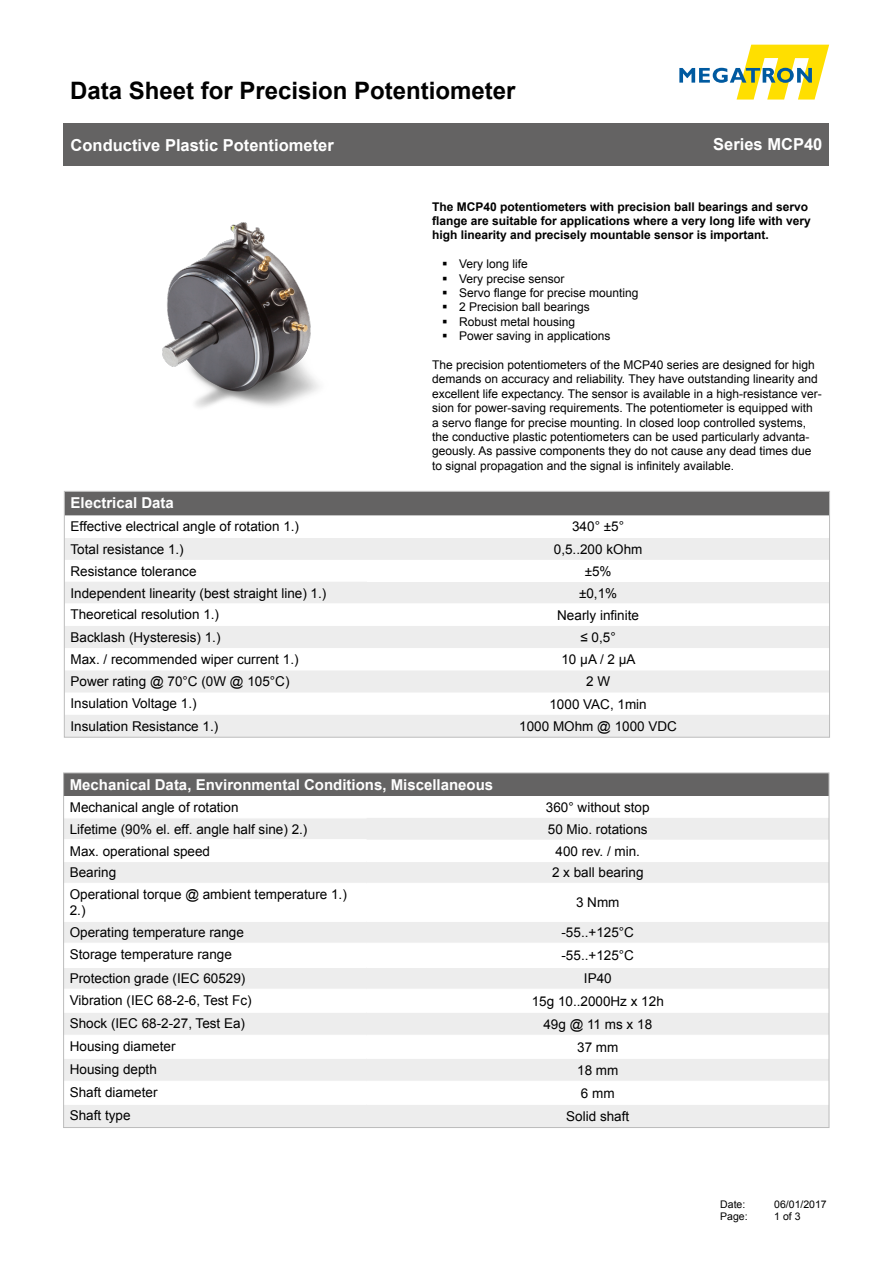
<style>
.page{position:relative;width:893px;height:1263px;background:#fff}
.page>*{position:absolute;margin:0;border:0;box-sizing:border-box;transform-origin:0 0}
.t1{font:700 24px "Arial";color:#000}
.t2{font:700 16.5px "Arial";color:#fff}
.t3{font:700 15px "Arial";color:#fff}
.t4{font:13.5px/16.2px "Arial";color:#000}
.t5{font:12px/14.4px "Arial";color:#000}
.t6{font:700 12px/14.4px "Arial";color:#000}
.t7{font:10.5px "Arial";color:#000}
</style>
<div class="page">
<svg style="left:679px;top:45px;width:150px;height:55px"></svg>
<div style="left:64px;top:123px;width:765px;height:43px;background:#646363"></div>
<div style="left:66px;top:493px;width:762px;height:23px;background:#646363"></div>
<svg style="left:66px;top:538px;width:762px;height:197px;fill:#ededed"></svg>
<div style="left:367px;top:560px;width:462px;height:22px;background:#fff"></div>
<svg style="left:66px;top:603px;width:762px;height:23px"></svg>
<svg style="left:66px;top:648px;width:762px;height:22px"></svg>
<div style="left:64px;top:491px;width:766px;height:246px;border:1px solid #bcbcbc"></div>
<div style="left:64px;top:773px;width:765px;height:23px;background:#646363"></div>
<svg style="left:65px;top:818px;width:762px;height:308px;fill:#f2f2f2"></svg>
<hr style="left:64px;top:839px;width:303px;height:1px;background:#fff">
<hr style="left:64px;top:861px;width:303px;height:1px;background:#fff">
<hr style="left:367px;top:861px;width:462px;height:1px;background:#fff">
<hr style="left:64px;top:883px;width:303px;height:1px;background:#fff">
<hr style="left:367px;top:883px;width:462px;height:1px;background:#fff">
<hr style="left:64px;top:921px;width:303px;height:1px;background:#fff">
<hr style="left:367px;top:921px;width:462px;height:1px;background:#fff">
<hr style="left:64px;top:943px;width:303px;height:1px;background:#fff">
<hr style="left:367px;top:943px;width:462px;height:1px;background:#fff">
<hr style="left:64px;top:967px;width:303px;height:1px;background:#fff">
<hr style="left:367px;top:967px;width:462px;height:1px;background:#fff">
<hr style="left:64px;top:989px;width:303px;height:1px;background:#fff">
<hr style="left:367px;top:989px;width:462px;height:1px;background:#fff">
<hr style="left:64px;top:1012px;width:303px;height:1px;background:#fff">
<hr style="left:367px;top:1012px;width:462px;height:1px;background:#fff">
<hr style="left:64px;top:1035px;width:303px;height:1px;background:#fff">
<hr style="left:367px;top:1035px;width:462px;height:1px;background:#fff">
<hr style="left:64px;top:1058px;width:303px;height:1px;background:#fff">
<hr style="left:367px;top:1058px;width:462px;height:1px;background:#fff">
<hr style="left:64px;top:1081px;width:303px;height:1px;background:#fff">
<hr style="left:367px;top:1081px;width:462px;height:1px;background:#fff">
<hr style="left:64px;top:1104px;width:303px;height:1px;background:#fff">
<hr style="left:367px;top:1104px;width:462px;height:1px;background:#fff">
<img style="left:162px;top:222px;width:157px;height:186px">
<h1 class="t1" style="left:70px;top:74px;width:447px">Data Sheet for Precision Potentiometer</h1>
<p class="t2" style="left:71px;top:134px;width:265px">Conductive Plastic Potentiometer</p>
<p class="t2" style="left:713px;top:133px;width:111px">Series MCP40</p>
<p class="t6" style="left:432px;top:199px;width:380px">The MCP40 potentiometers with precision ball bearings and servo flange are suitable for applications where a very long life with very high linearity and precisely mountable sensor is important.</p>
<p class="t5" style="left:459px;top:257px;width:70px">Very long life</p>
<p class="t5" style="left:459px;top:271px;width:107px">Very precise sensor</p>
<p class="t5" style="left:459px;top:286px;width:181px">Servo flange for precise mounting</p>
<p class="t5" style="left:459px;top:300px;width:132px">2 Precision ball bearings</p>
<p class="t5" style="left:459px;top:314px;width:118px">Robust metal housing</p>
<p class="t5" style="left:459px;top:329px;width:153px">Power saving in applications</p>
<p class="t5" style="left:432px;top:358px;width:391px">The precision potentiometers of the MCP40 series are designed for high demands on accuracy and reliability. They have outstanding linearity and excellent life expectancy. The sensor is available in a high-resistance ver&shy;sion for power-saving requirements. The potentiometer is equipped with a servo flange for precise mounting. In closed loop controlled systems, the conductive plastic potentiometers can be used particularly advanta&shy;geously. As passive components they do not cause any dead times due to signal propagation and the signal is infinitely available.</p>
<p class="t3" style="left:71px;top:493px;width:105px">Electrical Data</p>
<p class="t4" style="left:71px;top:519px;width:230px">Effective electrical angle of rotation 1.)</p>
<p class="t4" style="left:572px;top:519px;width:53px">340° ±5°</p>
<p class="t4" style="left:71px;top:541px;width:115px">Total resistance 1.)</p>
<p class="t4" style="left:554px;top:541px;width:90px">0,5..200 kOhm</p>
<p class="t4" style="left:71px;top:563px;width:128px">Resistance tolerance</p>
<p class="t4" style="left:585px;top:563px;width:28px">±5%</p>
<p class="t4" style="left:71px;top:585px;width:257px">Independent linearity (best straight line) 1.)</p>
<p class="t4" style="left:579px;top:585px;width:40px">±0,1%</p>
<p class="t4" style="left:71px;top:607px;width:150px">Theoretical resolution 1.)</p>
<p class="t4" style="left:557px;top:607px;width:83px">Nearly infinite</p>
<p class="t4" style="left:70px;top:629px;width:152px">Backlash (Hysteresis) 1.)</p>
<p class="t4" style="left:580px;top:629px;width:37px">≤ 0,5°</p>
<p class="t4" style="left:70px;top:651px;width:230px">Max. / recommended wiper current 1.)</p>
<p class="t4" style="left:561px;top:651px;width:76px">10 µA / 2 µA</p>
<p class="t4" style="left:70px;top:673px;width:221px">Power rating @ 70°C (0W @ 105°C)</p>
<p class="t4" style="left:586px;top:674px;width:26px">2 W</p>
<p class="t4" style="left:70px;top:696px;width:128px">Insulation Voltage 1.)</p>
<p class="t4" style="left:549px;top:696px;width:99px">1000 VAC, 1min</p>
<p class="t4" style="left:70px;top:718px;width:149px">Insulation Resistance 1.)</p>
<p class="t4" style="left:519px;top:718px;width:159px">1000 MOhm @ 1000 VDC</p>
<p class="t3" style="left:70px;top:775px;width:425px">Mechanical Data, Environmental Conditions, Miscellaneous</p>
<p class="t4" style="left:70px;top:799px;width:170px">Mechanical angle of rotation</p>
<p class="t4" style="left:546px;top:799px;width:105px">360° without stop</p>
<p class="t4" style="left:70px;top:821px;width:239px">Lifetime (90% el. eff. angle half sine) 2.)</p>
<p class="t4" style="left:548px;top:821px;width:101px">50 Mio. rotations</p>
<p class="t4" style="left:70px;top:843px;width:142px">Max. operational speed</p>
<p class="t4" style="left:555px;top:843px;width:86px">400 rev. / min.</p>
<p class="t4" style="left:70px;top:865px;width:48px">Bearing</p>
<p class="t4" style="left:552px;top:865px;width:93px">2 x ball bearing</p>
<p class="t4" style="left:70px;top:886px;width:279px">Operational torque @ ambient temperature 1.)<br>2.)</p>
<p class="t4" style="left:576px;top:894px;width:45px">3 Nmm</p>
<p class="t4" style="left:70px;top:924px;width:176px">Operating temperature range</p>
<p class="t4" style="left:561px;top:924px;width:74px">-55..+125°C</p>
<p class="t4" style="left:70px;top:946px;width:164px">Storage temperature range</p>
<p class="t4" style="left:561px;top:947px;width:74px">-55..+125°C</p>
<p class="t4" style="left:70px;top:970px;width:177px">Protection grade (IEC 60529)</p>
<p class="t4" style="left:584px;top:970px;width:29px">IP40</p>
<p class="t4" style="left:70px;top:992px;width:183px">Vibration (IEC 68-2-6, Test Fc)</p>
<p class="t4" style="left:532px;top:993px;width:134px">15g 10..2000Hz x 12h</p>
<p class="t4" style="left:70px;top:1015px;width:177px">Shock (IEC 68-2-27, Test Ea)</p>
<p class="t4" style="left:543px;top:1016px;width:110px">49g @ 11 ms x 18</p>
<p class="t4" style="left:70px;top:1038px;width:107px">Housing diameter</p>
<p class="t4" style="left:577px;top:1039px;width:43px">37 mm</p>
<p class="t4" style="left:70px;top:1061px;width:89px">Housing depth</p>
<p class="t4" style="left:577px;top:1062px;width:43px">18 mm</p>
<p class="t4" style="left:70px;top:1084px;width:89px">Shaft diameter</p>
<p class="t4" style="left:581px;top:1085px;width:35px">6 mm</p>
<p class="t4" style="left:70px;top:1107px;width:62px">Shaft type</p>
<p class="t4" style="left:566px;top:1108px;width:65px">Solid shaft</p>
<p class="t7" style="left:720px;top:1197px;width:27px">Date:</p>
<p class="t7" style="left:774px;top:1197px;width:54px">06/01/2017</p>
<p class="t7" style="left:720px;top:1210px;width:29px">Page:</p>
<p class="t7" style="left:774px;top:1210px;width:28px">1 of 3</p>
</div>
